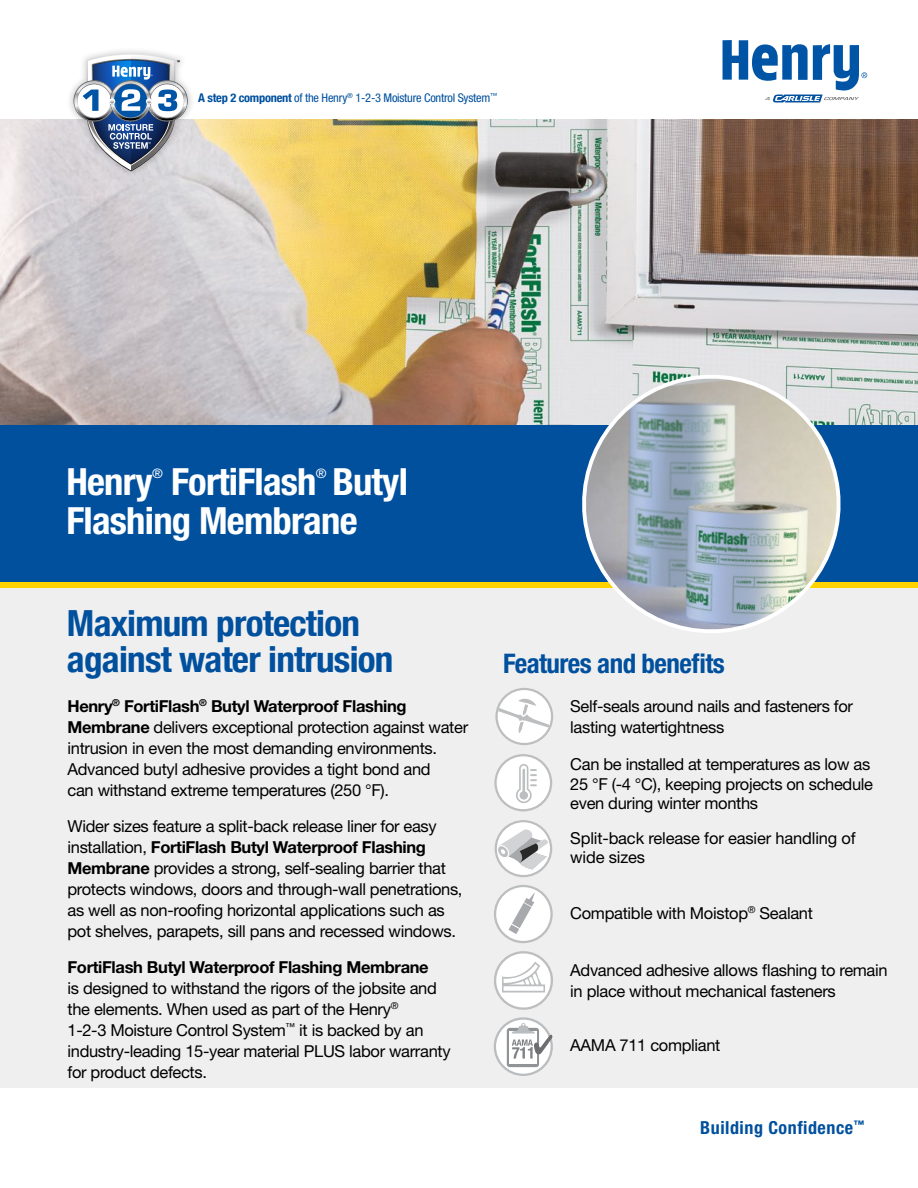
<style>
.page{position:relative;width:918px;height:1188px;background:#fff}
.page>*{position:absolute;margin:0;border:0;box-sizing:border-box;transform-origin:0 0}
.t1{font:700 condensed 37.5px "Helvetica Neue";letter-spacing:-.02em;color:#fff}
.t2{font:700 condensed 36px/36px "Helvetica Neue";letter-spacing:-.02em;color:#00509e}
.t3{font:700 condensed 27px "Helvetica Neue";letter-spacing:-.02em;color:#00509e}
.t4{font:700 condensed 18px "Helvetica Neue";letter-spacing:.03em;color:#00509e}
.t5{font:16.5px/21px "Helvetica Neue";letter-spacing:-.02em;color:#000}
.t6{font:700 16.5px "Helvetica Neue";letter-spacing:-.02em;color:#000}
.t7{font:condensed 13.05px "Helvetica Neue";color:#fff}
.t8{font:condensed 12px "Helvetica Neue";letter-spacing:-.02em;color:#00509e}
.s1{font-weight:700}
</style>
<div class="page">
<div style="left:0;top:567px;width:918px;height:522px;background:#efeff0"></div>
<img style="left:0;top:119px;width:918px;height:306px">
<div style="left:0;top:1088px;width:918px;height:100px;background:#fff"></div>
<div style="left:0;top:425px;width:918px;height:162px;background:#00509e"></div>
<div style="left:0;top:582px;width:918px;height:5px;background:#ffd200"></div>
<svg style="left:577px;top:370px;width:268px;height:263px"></svg>
<div style="left:66px;top:47px;width:129px;height:131px;background:#000;opacity:.2"></div>
<svg style="left:68px;top:54px;width:123px;height:117px"></svg>
<svg style="left:494px;top:885px;width:59px;height:58px"></svg>
<svg style="left:494px;top:1017px;width:59px;height:59px"></svg>
<svg style="left:494px;top:754px;width:58px;height:57px"></svg>
<svg style="left:495px;top:688px;width:58px;height:57px"></svg>
<svg style="left:494px;top:820px;width:58px;height:57px"></svg>
<svg style="left:494px;top:951px;width:59px;height:59px"></svg>
<svg style="left:723px;top:40px;width:144px;height:62px"></svg>
<p class="t8" style="left:198px;top:91px;width:301px"><span class="s1">A step 2 component</span> of the Henry<sup>®</sup> 1-2-3 Moisture Control System<sup>™</sup></p>
<h1 class="t1" style="left:66px;top:459px;width:88px">Henry</h1>
<p class="t7" style="left:152px;top:466px;width:12px">®</p>
<h1 class="t1" style="left:171px;top:459px;width:238px">FortiFlash Butyl</h1>
<p class="t7" style="left:316px;top:466px;width:12px">®</p>
<h1 class="t1" style="left:66px;top:498px;width:293px">Flashing Membrane</h1>
<h2 class="t2" style="left:67px;top:603px;width:328px">Maximum protection against water intrusion</h2>
<p class="t5" style="left:68px;top:695px;width:402px"><span class="s1">Henry</span><sup>®</sup> <span class="s1">FortiFlash</span><sup>®</sup> <span class="s1">Butyl Waterproof Flashing Membrane</span> delivers exceptional protection against water intrusion in even the most demanding environments.<br>Advanced butyl adhesive provides a tight bond and<br>can withstand extreme temperatures (250 °F).</p>
<p class="t5" style="left:68px;top:815px;width:397px">Wider sizes feature a split-back release liner for easy installation, <span class="s1">FortiFlash Butyl Waterproof Flashing Membrane</span> provides a strong, self-sealing barrier that protects windows, doors and through-wall penetrations, as well as non-roofing horizontal applications such as pot shelves, parapets, sill pans and recessed windows.</p>
<p class="t6" style="left:68px;top:957px;width:363px">FortiFlash Butyl Waterproof Flashing Membrane</p>
<p class="t5" style="left:67px;top:977px;width:385px">is designed to withstand the rigors of the jobsite and the elements. When used as part of the Henry<sup>®<br></sup>1-2-3 Moisture Control System<sup>™</sup> it is backed by an industry-leading 15-year material PLUS labor warranty for product defects.</p>
<h3 class="t3" style="left:503px;top:647px;width:223px">Features and benefits</h3>
<p class="t5" style="left:570px;top:695px;width:284px">Self-seals around nails and fasteners for lasting watertightness</p>
<p class="t5" style="left:570px;top:754px;width:304px;line-height:19.5px">Can be installed at temperatures as low as<br>25 °F (-4 °C), keeping projects on schedule even during winter months</p>
<p class="t5" style="left:570px;top:828px;width:287px;line-height:19.5px">Split-back release for easier handling of wide sizes</p>
<p class="t5" style="left:570px;top:902px;width:244px">Compatible with Moistop<sup>®</sup> Sealant</p>
<p class="t5" style="left:570px;top:959px;width:319px">Advanced adhesive allows flashing to remain in place without mechanical fasteners</p>
<p class="t5" style="left:570px;top:1034px;width:152px">AAMA 711 compliant</p>
<p class="t4" style="left:700px;top:1117px;width:165px">Building Confidence<sup>™</sup></p>
</div>
